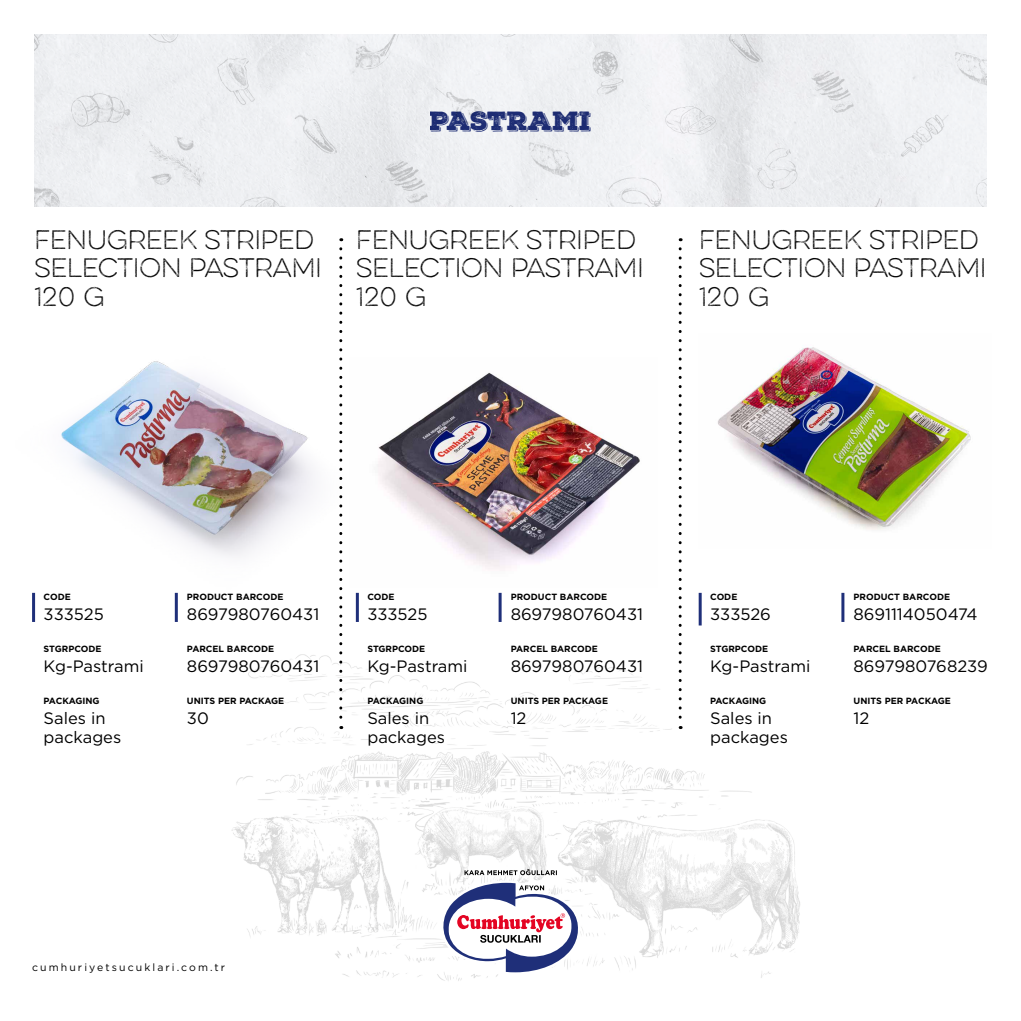
<style>
.page{position:relative;width:1021px;height:1021px;background:#fff}
.page>*{position:absolute;margin:0;border:0;box-sizing:border-box;transform-origin:0 0}
.t1{font:25.5px "Nexa Rust Slab Black Shadow 01";color:#1f2f79}
.t2{font:100 24px/28.8px "Eveleth";letter-spacing:-.025em;color:#000}
.t3{font:16.5px/19.8px "Gotham";color:#000}
.t4{font:10.5px "Gotham";letter-spacing:.2em;color:#000}
.t5{font:700 9px "Gotham";color:#000}
</style>
<div class="page">
<img style="left:32px;top:294px;width:311px;height:299px">
<img style="left:231px;top:633px;width:569px;height:348px">
<img style="left:34px;top:34px;width:952px;height:172px">
<svg style="left:437px;top:868px;width:146px;height:106px"></svg>
<svg style="left:339px;top:249px;width:3px;height:480px"></svg>
<svg style="left:678px;top:249px;width:3px;height:480px"></svg>
<hr style="left:32px;top:593px;width:3px;height:29px;background:#1f2f79">
<hr style="left:175px;top:593px;width:3px;height:29px;background:#1f2f79">
<hr style="left:698px;top:593px;width:3px;height:32px;background:#1f2f79">
<hr style="left:841px;top:593px;width:3px;height:29px;background:#1f2f79">
<img style="left:718px;top:347px;width:253px;height:183px">
<hr style="left:356px;top:593px;width:3px;height:29px;background:#1f2f79">
<hr style="left:498px;top:593px;width:3px;height:29px;background:#1f2f79">
<img style="left:377px;top:372px;width:263px;height:198px">
<h1 class="t1" style="left:430px;top:104px;width:162px">PASTRAMI</h1>
<h2 class="t2" style="left:34px;top:225px;width:289px">FENUGREEK STRIPED<br>SELECTION PASTRAMI<br>120 G</h2>
<h2 class="t2" style="left:356px;top:225px;width:289px">FENUGREEK STRIPED<br>SELECTION PASTRAMI<br>120 G</h2>
<h2 class="t2" style="left:698px;top:225px;width:289px">FENUGREEK STRIPED<br>SELECTION PASTRAMI<br>120 G</h2>
<p class="t5" style="left:44px;top:591px;width:29px">CODE</p>
<h3 class="t3" style="left:44px;top:603px;width:62px">333525</h3>
<p class="t5" style="left:44px;top:642px;width:59px">STGRPCODE</p>
<h3 class="t3" style="left:44px;top:655px;width:102px">Kg-Pastrami</h3>
<p class="t5" style="left:44px;top:694px;width:58px">PACKAGING</p>
<h3 class="t3" style="left:44px;top:707px;width:79px">Sales in packages</h3>
<p class="t5" style="left:187px;top:591px;width:98px">PRODUCT BARCODE</p>
<h3 class="t3" style="left:187px;top:603px;width:134px">8697980760431</h3>
<p class="t5" style="left:187px;top:642px;width:89px">PARCEL BARCODE</p>
<h3 class="t3" style="left:187px;top:655px;width:134px">8697980760431</h3>
<p class="t5" style="left:187px;top:694px;width:99px">UNITS PER PACKAGE</p>
<h3 class="t3" style="left:187px;top:707px;width:23px">30</h3>
<p class="t5" style="left:367px;top:591px;width:29px">CODE</p>
<h3 class="t3" style="left:367px;top:603px;width:62px">333525</h3>
<p class="t5" style="left:367px;top:642px;width:59px">STGRPCODE</p>
<h3 class="t3" style="left:367px;top:655px;width:102px">Kg-Pastrami</h3>
<p class="t5" style="left:367px;top:694px;width:58px">PACKAGING</p>
<h3 class="t3" style="left:367px;top:707px;width:79px">Sales in packages</h3>
<p class="t5" style="left:510px;top:591px;width:98px">PRODUCT BARCODE</p>
<h3 class="t3" style="left:510px;top:603px;width:134px">8697980760431</h3>
<p class="t5" style="left:510px;top:642px;width:89px">PARCEL BARCODE</p>
<h3 class="t3" style="left:510px;top:655px;width:134px">8697980760431</h3>
<p class="t5" style="left:510px;top:694px;width:99px">UNITS PER PACKAGE</p>
<h3 class="t3" style="left:510px;top:707px;width:17px">12</h3>
<p class="t5" style="left:710px;top:591px;width:29px">CODE</p>
<h3 class="t3" style="left:710px;top:603px;width:62px">333526</h3>
<p class="t5" style="left:710px;top:642px;width:59px">STGRPCODE</p>
<h3 class="t3" style="left:710px;top:655px;width:102px">Kg-Pastrami</h3>
<p class="t5" style="left:710px;top:694px;width:58px">PACKAGING</p>
<h3 class="t3" style="left:710px;top:707px;width:79px">Sales in packages</h3>
<p class="t5" style="left:853px;top:591px;width:98px">PRODUCT BARCODE</p>
<h3 class="t3" style="left:853px;top:603px;width:126px">8691114050474</h3>
<p class="t5" style="left:853px;top:642px;width:89px">PARCEL BARCODE</p>
<h3 class="t3" style="left:853px;top:655px;width:136px">8697980768239</h3>
<p class="t5" style="left:853px;top:694px;width:99px">UNITS PER PACKAGE</p>
<h3 class="t3" style="left:853px;top:707px;width:17px">12</h3>
<p class="t4" style="left:32px;top:960px;width:195px">cumhuriyetsucuklari.com.tr</p>
</div>
